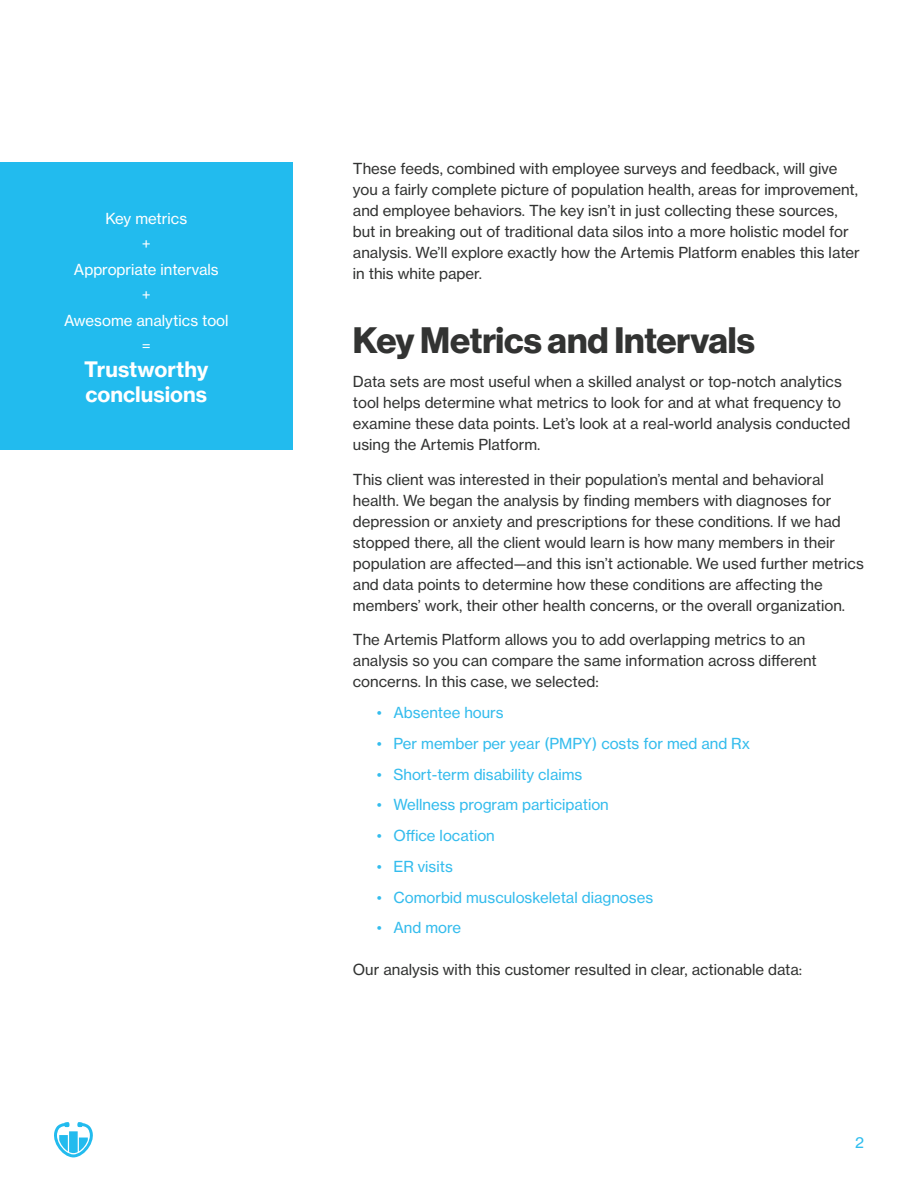
<style>
.page{position:relative;width:918px;height:1188px;background:#fff}
.page>*{position:absolute;margin:0;border:0;box-sizing:border-box;transform-origin:0 0}
.t1{font:700 36px "Haas Grot Disp R 75";color:#323332}
.t2{font:700 21px "Haas Grot Text R 75";color:#fff}
.t3{font:15px/21px "Haas Grot Text R 55 Roman";color:#323332}
.t4{font:15px "Haas Grot Text R 55 Roman";color:#34bced}
.t5{font:15px "Haas Grot Text R 55 Roman";color:#fff}
.t6{font:15px "Haas Grot Text R 55 Roman";color:#2ebdee}
</style>
<div class="page">
<svg style="left:54px;top:1122px;width:39px;height:35px"></svg>
<div style="left:0;top:162px;width:293px;height:287px;background:#2be"></div>
<p class="t5" style="left:105px;top:209px;width:83px">Key metrics</p>
<p class="t5" style="left:142px;top:235px;width:11px">+</p>
<p class="t5" style="left:74px;top:260px;width:146px">Appropriate intervals</p>
<p class="t5" style="left:142px;top:286px;width:11px">+</p>
<p class="t5" style="left:64px;top:311px;width:166px">Awesome analytics tool</p>
<p class="t5" style="left:142px;top:337px;width:11px">=</p>
<p class="t2" style="left:84px;top:356px;width:126px">Trustworthy</p>
<p class="t2" style="left:85px;top:381px;width:123px">conclusions</p>
<p class="t3" style="left:353px;top:158px;width:508px">These feeds, combined with employee surveys and feedback, will give you a fairly complete picture of population health, areas for improvement, and employee behaviors. The key isn’t in just collecting these sources, but in breaking out of traditional data silos into a more holistic model for analysis. We’ll explore exactly how the Artemis Platform enables this later in this white paper.</p>
<p class="t1" style="left:353px;top:319px;width:404px">Key Metrics and Intervals</p>
<p class="t3" style="left:353px;top:371px;width:499px">Data sets are most useful when a skilled analyst or top-notch analytics tool helps determine what metrics to look for and at what frequency to examine these data points. Let’s look at a real-world analysis conducted using the Artemis Platform.</p>
<p class="t3" style="left:353px;top:469px;width:513px">This client was interested in their population’s mental and behavioral health. We began the analysis by finding members with diagnoses for depression or anxiety and prescriptions for these conditions. If we had stopped there, all the client would learn is how many members in their population are affected—and this isn’t actionable. We used further metrics and data points to determine how these conditions are affecting the members’ work, their other health concerns, or the overall organization.</p>
<p class="t3" style="left:353px;top:629px;width:465px">The Artemis Platform allows you to add overlapping metrics to an analysis so you can compare the same information across different concerns. In this case, we selected:</p>
<p class="t4" style="left:377px;top:703px;width:128px">• Absentee hours</p>
<p class="t4" style="left:377px;top:734px;width:375px">• Per member per year (PMPY) costs for med and Rx</p>
<p class="t4" style="left:377px;top:765px;width:207px">• Short-term disability claims</p>
<p class="t4" style="left:377px;top:796px;width:233px">• Wellness program participation</p>
<p class="t4" style="left:377px;top:826px;width:119px">• Office location</p>
<p class="t4" style="left:377px;top:857px;width:77px">• ER visits</p>
<p class="t4" style="left:377px;top:888px;width:278px">• Comorbid musculoskeletal diagnoses</p>
<p class="t4" style="left:377px;top:919px;width:86px">• And more</p>
<p class="t3" style="left:353px;top:959px;width:451px">Our analysis with this customer resulted in clear, actionable data:</p>
<p class="t6" style="left:855px;top:1133px;width:10px">2</p>
</div>
